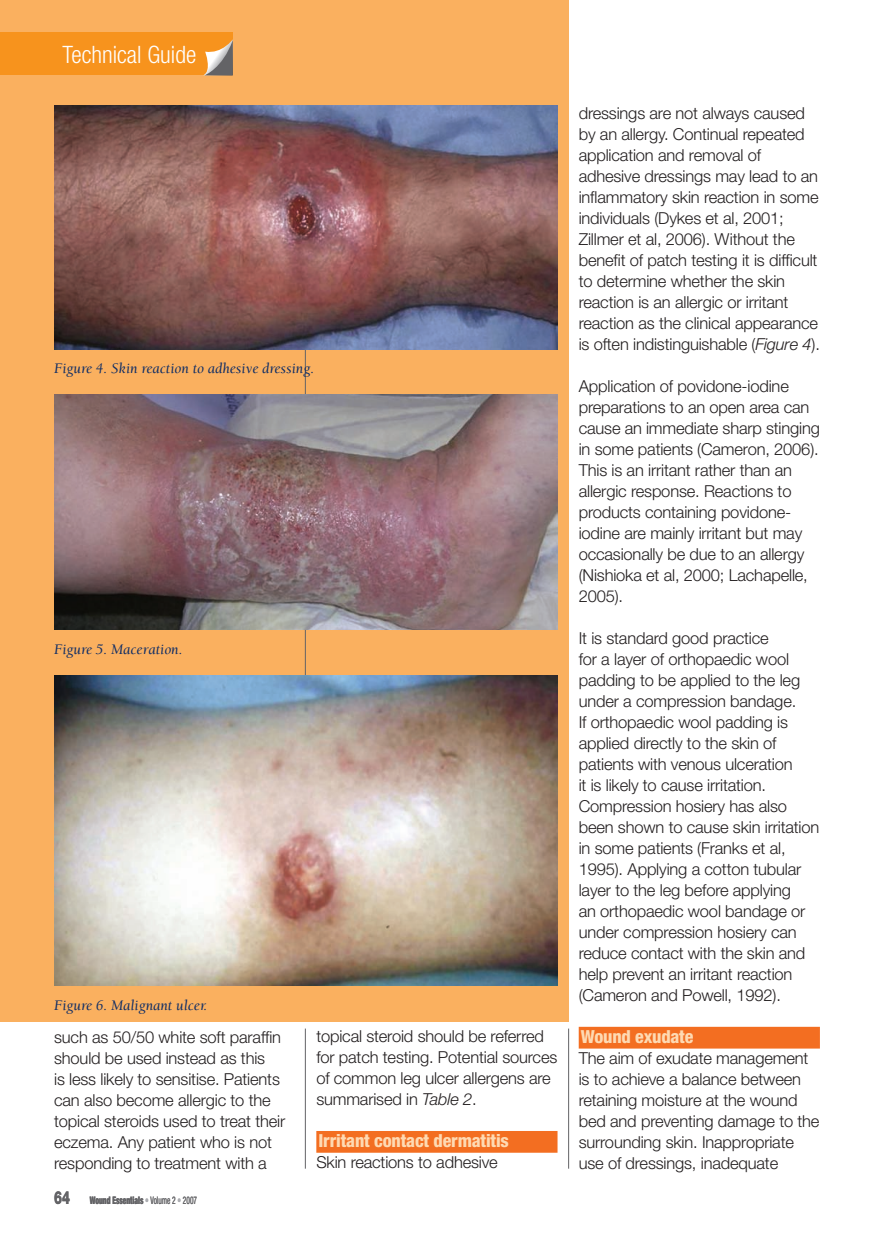
<style>
.page{position:relative;width:874px;height:1244px;background:#fff}
.page>*{position:absolute;margin:0;border:0;box-sizing:border-box;transform-origin:0 0}
.t1{font:300 condensed 24px "Helvetica Neue";color:#fff}
.t2{font:800 condensed 18px "Helvetica Neue";letter-spacing:-.01em;color:#fedab3}
.t3{font:300 16.5px/21px "Helvetica Neue";letter-spacing:-.01em;color:#231f20}
.t4{font:italic 15px "Berkeley";color:#0f2d65}
.t5{font:900 condensed 10.5px "Helvetica Neue";color:#636366;scale:.7 1}
.s1{font-style:italic}
.s2{font-weight:800;font-stretch:normal;font-size:18px}
.s3{font-weight:400;color:#adaeb2}
.s4{font-weight:400}
</style>
<div class="page">
<div style="left:0;top:0;width:568px;height:1021px;background:#fab05f"></div>
<div style="left:0;top:33px;width:233px;height:42px;background:#f7931d"></div>
<svg style="left:204px;top:39px;width:29px;height:36px"></svg>
<hr style="left:305px;top:105px;width:1px;height:783px;background:#636366">
<hr style="left:568px;top:1028px;width:1px;height:140px;background:#636366">
<img style="left:54px;top:105px;width:503px;height:244px">
<img style="left:54px;top:394px;width:503px;height:235px">
<img style="left:54px;top:676px;width:503px;height:309px">
<div style="left:316px;top:1130px;width:241px;height:22px;background:#f36e21"></div>
<div style="left:578px;top:1026px;width:241px;height:22px;background:#f36e21"></div>
<hr style="left:305px;top:1028px;width:1px;height:140px;background:#636366">
<h1 class="t1" style="left:63px;top:41px;width:135px">Technical Guide</h1>
<p class="t4" style="left:54px;top:360px;width:261px">Figure 4. Skin reaction to adhesive dressing.</p>
<p class="t4" style="left:54px;top:641px;width:130px">Figure 5. Maceration.</p>
<p class="t4" style="left:54px;top:997px;width:155px">Figure 6. Malignant ulcer.</p>
<p class="t3" style="left:54px;top:1025px;width:233px">such as 50/50 white soft paraffin should be used instead as this<br>is less likely to sensitise. Patients can also become allergic to the topical steroids used to treat their eczema. Any patient who is not responding to treatment with a</p>
<p class="t3" style="left:316px;top:1025px;width:242px">topical steroid should be referred for patch testing. Potential sources of common leg ulcer allergens are summarised in <span class="s1">Table 2</span>.</p>
<p class="t2" style="left:318px;top:1129px;width:192px">Irritant contact dermatitis</p>
<p class="t3" style="left:316px;top:1151px;width:183px">Skin reactions to adhesive</p>
<p class="t5" style="left:54px;top:1193px;width:206px"><span class="s2">64</span> Wound Essentials <span class="s3">•</span> <span class="s4">Volume 2</span> <span class="s3">•</span> <span class="s4">2007</span></p>
<p class="t3" style="left:578px;top:102px;width:243px">dressings are not always caused by an allergy. Continual repeated application and removal of adhesive dressings may lead to an inflammatory skin reaction in some individuals (Dykes et al, 2001; Zillmer et al, 2006). Without the benefit of patch testing it is difficult to determine whether the skin reaction is an allergic or irritant reaction as the clinical appearance is often indistinguishable (<span class="s1">Figure 4</span>).</p>
<p class="t3" style="left:578px;top:375px;width:243px">Application of povidone-iodine preparations to an open area can cause an immediate sharp stinging in some patients (Cameron, 2006).<br>This is an irritant rather than an allergic response. Reactions to products containing povidone&shy;iodine are mainly irritant but may occasionally be due to an allergy (Nishioka et al, 2000; Lachapelle,<br>2005).</p>
<p class="t3" style="left:578px;top:627px;width:242px">It is standard good practice<br>for a layer of orthopaedic wool padding to be applied to the leg under a compression bandage.<br>If orthopaedic wool padding is applied directly to the skin of patients with venous ulceration<br>it is likely to cause irritation.<br>Compression hosiery has also been shown to cause skin irritation in some patients (Franks et al,<br>1995). Applying a cotton tubular layer to the leg before applying<br>an orthopaedic wool bandage or under compression hosiery can reduce contact with the skin and help prevent an irritant reaction (Cameron and Powell, 1992).</p>
<p class="t2" style="left:580px;top:1025px;width:114px">Wound exudate</p>
<p class="t3" style="left:578px;top:1047px;width:242px">The aim of exudate management is to achieve a balance between retaining moisture at the wound bed and preventing damage to the surrounding skin. Inappropriate use of dressings, inadequate</p>
</div>
